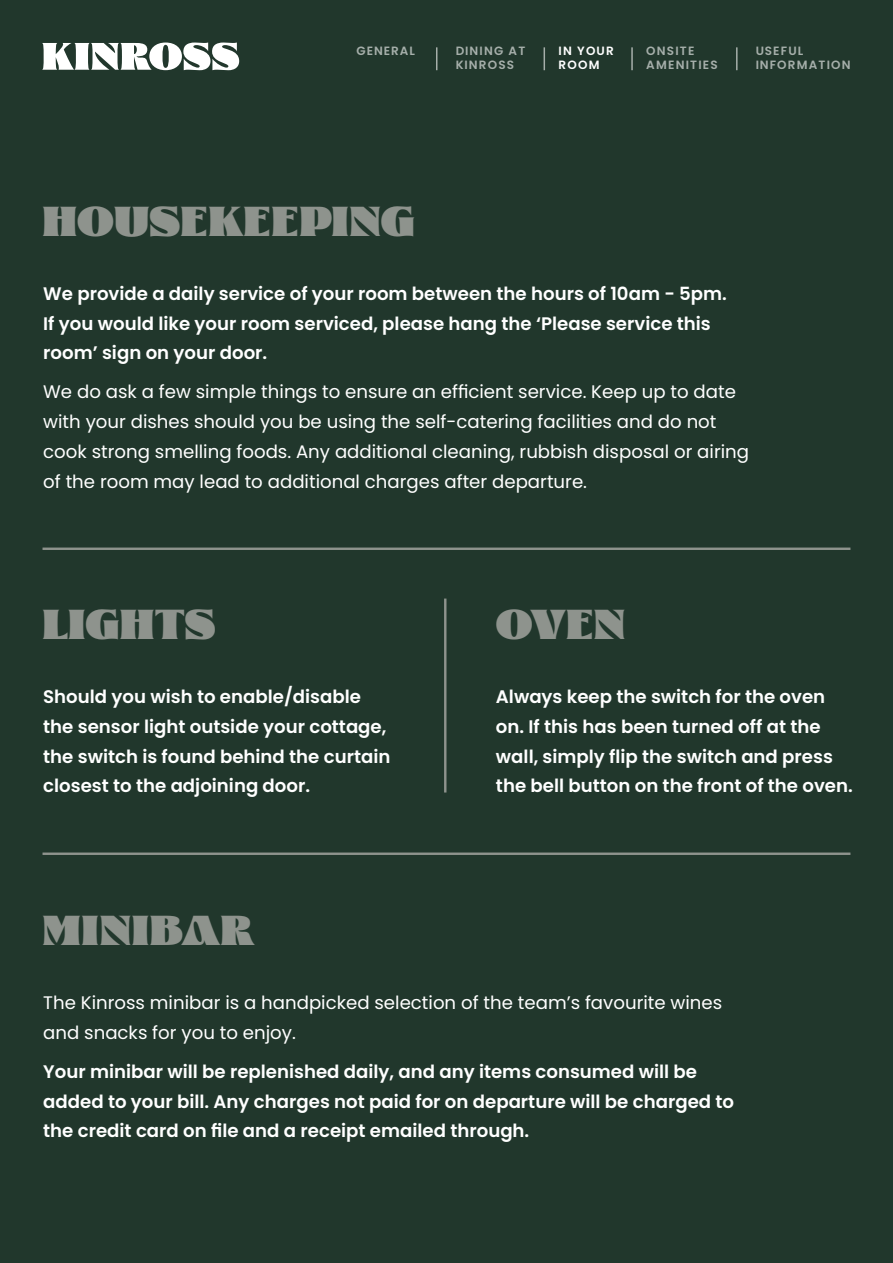
<style>
.page{position:relative;width:893px;height:1263px;background:#21372c}
.page>*{position:absolute;margin:0;border:0;box-sizing:border-box;transform-origin:0 0}
.t1{font:41.7px "Glodok Display";color:#8e938d}
.t2{font:41.7px "Glodok Display";letter-spacing:.02em;color:#8e938d}
.t3{font:600 18.15px/29.7px "Poppins";color:#fff}
.t4{font:18.15px/29.7px "Poppins";color:#fff}
.t5{font:600 12px/14.4px "Poppins";letter-spacing:.1em;color:#fff}
.t6{font:600 12px "Poppins";letter-spacing:.08em;color:#fff}
</style>
<div class="page">
<hr style="left:43px;top:547px;width:807px;height:3px;background:#8e938d">
<hr style="left:43px;top:852px;width:807px;height:3px;background:#8e938d">
<hr style="left:444px;top:598px;width:2px;height:194px;background:#8e938d">
<svg style="left:544px;top:47px;width:1px;height:23px"></svg>
<svg style="left:736px;top:47px;width:1px;height:23px"></svg>
<svg style="left:436px;top:47px;width:1px;height:23px"></svg>
<hr style="left:631px;top:47px;width:2px;height:23px;background:#fff">
<svg style="left:42px;top:42px;width:197px;height:28px"></svg>
<p class="t6" style="left:356px;top:44px;width:60px">GENERAL</p>
<p class="t5" style="left:455px;top:44px;width:72px">DINING AT<br>KINROSS</p>
<p class="t5" style="left:559px;top:44px;width:57px">IN YOUR<br>ROOM</p>
<p class="t5" style="left:646px;top:44px;width:73px">ONSITE<br>AMENITIES</p>
<p class="t5" style="left:755px;top:44px;width:97px">USEFUL<br>INFORMATION</p>
<h1 class="t1" style="left:43px;top:195px;width:374px">HOUSEKEEPING</h1>
<p class="t3" style="left:43px;top:279px;width:685px">We provide a daily service of your room between the hours of 10am - 5pm.<br>If you would like your room serviced, please hang the ‘Please service this room’ sign on your door.</p>
<p class="t4" style="left:43px;top:377px;width:707px">We do ask a few simple things to ensure an efficient service. Keep up to date with your dishes should you be using the self-catering facilities and do not cook strong smelling foods. Any additional cleaning, rubbish disposal or airing of the room may lead to additional charges after departure.</p>
<h1 class="t1" style="left:43px;top:598px;width:175px">LIGHTS</h1>
<h1 class="t1" style="left:496px;top:598px;width:131px">OVEN</h1>
<p class="t3" style="left:43px;top:682px;width:349px">Should you wish to enable/disable the sensor light outside your cottage, the switch is found behind the curtain closest to the adjoining door.</p>
<p class="t3" style="left:496px;top:682px;width:358px">Always keep the switch for the oven on. If this has been turned off at the wall, simply flip the switch and press the bell button on the front of the oven.</p>
<h1 class="t2" style="left:43px;top:904px;width:214px">MINIBAR</h1>
<p class="t4" style="left:43px;top:988px;width:680px">The Kinross minibar is a handpicked selection of the team’s favourite wines and snacks for you to enjoy.</p>
<p class="t3" style="left:43px;top:1057px;width:692px">Your minibar will be replenished daily, and any items consumed will be added to your bill. Any charges not paid for on departure will be charged to the credit card on file and a receipt emailed through.</p>
</div>
